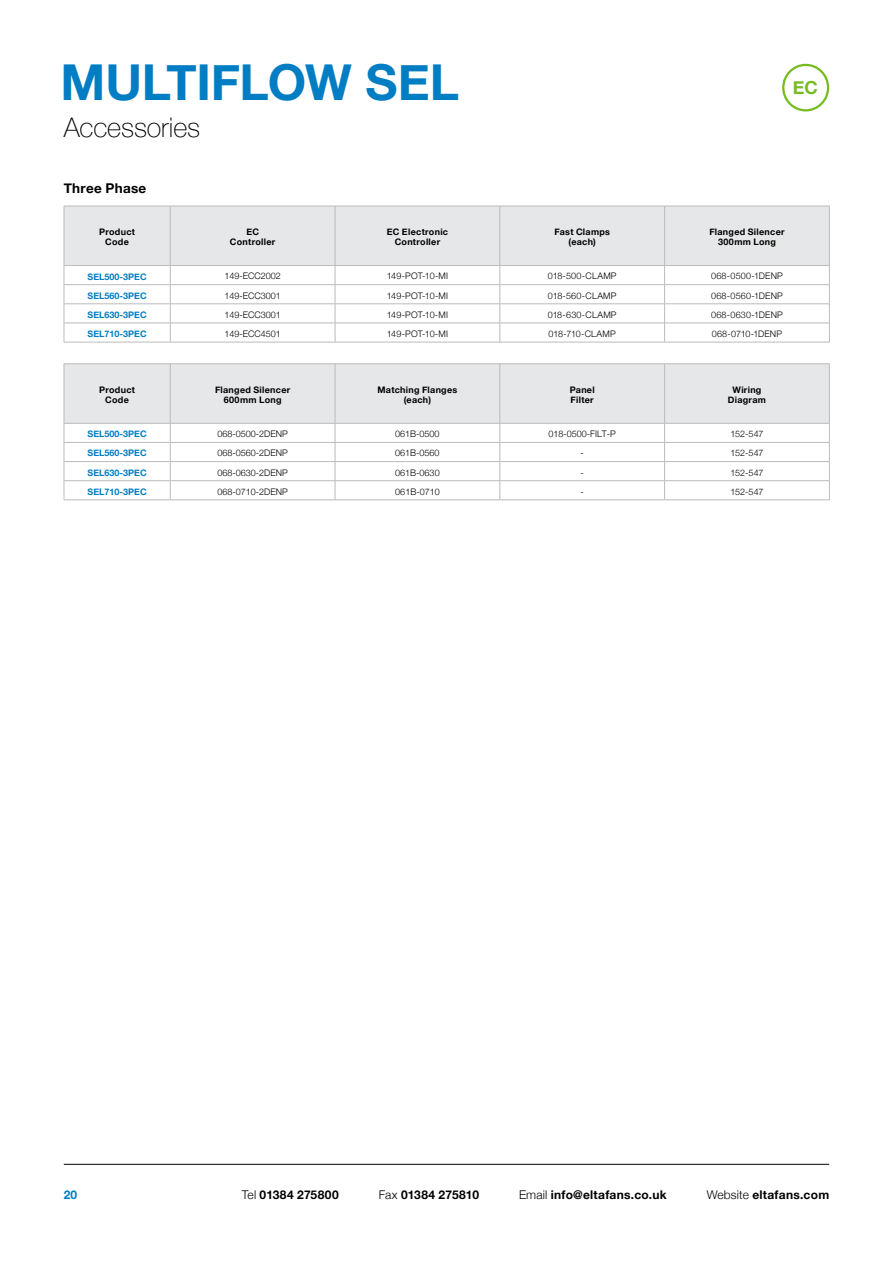
<style>
.page{position:relative;width:893px;height:1263px;background:#fff}
.page>*{position:absolute;margin:0;border:0;box-sizing:border-box;transform-origin:0 0}
.t1{font:700 49.5px "Helvetica Neue";letter-spacing:-.005em;color:#007dc3}
.t2{font:100 27px "Helvetica Neue";letter-spacing:-.005em;color:#000}
.t3{font:700 18px "Helvetica Neue";color:#76bc21}
.t4{font:700 13.5px "Helvetica Neue";letter-spacing:.02em;color:#000}
.t5{font:700 12px "Helvetica Neue";letter-spacing:.02em;color:#000}
.t6{font:700 12px "Helvetica Neue";letter-spacing:.04em;color:#000}
.t7{font:700 12px "Helvetica Neue";color:#007dc3}
.t8{font:300 9px "Helvetica Neue";color:#000}
.t9{font:700 9px/10.5px "Helvetica Neue";letter-spacing:.03em;color:#000;text-align:center}
.t10{font:700 9px "Helvetica Neue";color:#007dc3}
.t11{font:300 9px "Helvetica Neue";letter-spacing:.025em;color:#000}
.t12{font:300 9px "Helvetica Neue";letter-spacing:.02em;color:#000}
.s1{font-weight:300}
</style>
<div class="page">
<hr style="left:64px;top:1164px;width:765px;height:1px;background:#000">
<div style="left:65px;top:207px;width:764px;height:58px;background:#e6e7e8"></div>
<hr style="left:64px;top:206px;width:106px;height:1px;background:#bbb">
<hr style="left:64px;top:206px;width:1px;height:59px;background:#bbb">
<hr style="left:170px;top:206px;width:165px;height:1px;background:#bbb">
<hr style="left:170px;top:206px;width:1px;height:59px;background:#bbb">
<hr style="left:335px;top:206px;width:165px;height:1px;background:#bbb">
<hr style="left:335px;top:206px;width:1px;height:59px;background:#bbb">
<hr style="left:500px;top:206px;width:165px;height:1px;background:#bbb">
<hr style="left:500px;top:206px;width:1px;height:59px;background:#bbb">
<hr style="left:665px;top:206px;width:165px;height:1px;background:#bbb">
<hr style="left:664px;top:206px;width:1px;height:59px;background:#bbb">
<hr style="left:829px;top:206px;width:1px;height:59px;background:#bbb">
<hr style="left:64px;top:265px;width:106px;height:1px;background:#bbb">
<hr style="left:170px;top:265px;width:165px;height:1px;background:#bbb">
<hr style="left:335px;top:265px;width:165px;height:1px;background:#bbb">
<hr style="left:500px;top:265px;width:165px;height:1px;background:#bbb">
<hr style="left:665px;top:265px;width:165px;height:1px;background:#bbb">
<hr style="left:64px;top:284px;width:106px;height:1px;background:#bbb">
<hr style="left:170px;top:284px;width:165px;height:1px;background:#bbb">
<hr style="left:335px;top:284px;width:165px;height:1px;background:#bbb">
<hr style="left:500px;top:284px;width:165px;height:1px;background:#bbb">
<hr style="left:665px;top:284px;width:165px;height:1px;background:#bbb">
<hr style="left:64px;top:304px;width:106px;height:1px;background:#bbb">
<hr style="left:170px;top:304px;width:165px;height:1px;background:#bbb">
<hr style="left:335px;top:304px;width:165px;height:1px;background:#bbb">
<hr style="left:500px;top:304px;width:165px;height:1px;background:#bbb">
<hr style="left:665px;top:304px;width:165px;height:1px;background:#bbb">
<hr style="left:64px;top:323px;width:106px;height:1px;background:#bbb">
<svg style="left:64px;top:266px;width:1px;height:76px"></svg>
<hr style="left:170px;top:323px;width:165px;height:1px;background:#bbb">
<svg style="left:170px;top:266px;width:1px;height:76px"></svg>
<hr style="left:335px;top:323px;width:165px;height:1px;background:#bbb">
<svg style="left:335px;top:266px;width:1px;height:76px"></svg>
<hr style="left:500px;top:323px;width:165px;height:1px;background:#bbb">
<svg style="left:500px;top:266px;width:1px;height:76px"></svg>
<hr style="left:665px;top:323px;width:165px;height:1px;background:#bbb">
<svg style="left:664px;top:266px;width:1px;height:76px"></svg>
<svg style="left:829px;top:266px;width:1px;height:76px"></svg>
<hr style="left:64px;top:342px;width:106px;height:1px;background:#bbb">
<hr style="left:170px;top:342px;width:165px;height:1px;background:#bbb">
<hr style="left:335px;top:342px;width:165px;height:1px;background:#bbb">
<hr style="left:500px;top:342px;width:165px;height:1px;background:#bbb">
<hr style="left:665px;top:342px;width:165px;height:1px;background:#bbb">
<div style="left:65px;top:364px;width:764px;height:59px;background:#e6e7e8"></div>
<hr style="left:64px;top:363px;width:106px;height:1px;background:#bbb">
<hr style="left:64px;top:364px;width:1px;height:59px;background:#bbb">
<hr style="left:170px;top:363px;width:165px;height:1px;background:#bbb">
<hr style="left:170px;top:364px;width:1px;height:59px;background:#bbb">
<hr style="left:335px;top:363px;width:165px;height:1px;background:#bbb">
<hr style="left:335px;top:364px;width:1px;height:59px;background:#bbb">
<hr style="left:500px;top:363px;width:165px;height:1px;background:#bbb">
<hr style="left:500px;top:364px;width:1px;height:59px;background:#bbb">
<hr style="left:665px;top:363px;width:165px;height:1px;background:#bbb">
<hr style="left:664px;top:364px;width:1px;height:59px;background:#bbb">
<hr style="left:829px;top:364px;width:1px;height:59px;background:#bbb">
<hr style="left:64px;top:423px;width:106px;height:1px;background:#bbb">
<hr style="left:170px;top:423px;width:165px;height:1px;background:#bbb">
<hr style="left:335px;top:423px;width:165px;height:1px;background:#bbb">
<hr style="left:500px;top:423px;width:165px;height:1px;background:#bbb">
<hr style="left:665px;top:423px;width:165px;height:1px;background:#bbb">
<hr style="left:64px;top:442px;width:106px;height:1px;background:#bbb">
<hr style="left:170px;top:442px;width:165px;height:1px;background:#bbb">
<hr style="left:335px;top:442px;width:165px;height:1px;background:#bbb">
<hr style="left:500px;top:442px;width:165px;height:1px;background:#bbb">
<hr style="left:665px;top:442px;width:165px;height:1px;background:#bbb">
<hr style="left:64px;top:461px;width:106px;height:1px;background:#bbb">
<hr style="left:170px;top:461px;width:165px;height:1px;background:#bbb">
<hr style="left:335px;top:461px;width:165px;height:1px;background:#bbb">
<hr style="left:500px;top:461px;width:165px;height:1px;background:#bbb">
<hr style="left:665px;top:461px;width:165px;height:1px;background:#bbb">
<hr style="left:64px;top:480px;width:106px;height:1px;background:#bbb">
<svg style="left:64px;top:424px;width:1px;height:76px"></svg>
<hr style="left:170px;top:480px;width:165px;height:1px;background:#bbb">
<svg style="left:170px;top:424px;width:1px;height:76px"></svg>
<hr style="left:335px;top:480px;width:165px;height:1px;background:#bbb">
<svg style="left:335px;top:424px;width:1px;height:76px"></svg>
<hr style="left:500px;top:480px;width:165px;height:1px;background:#bbb">
<svg style="left:500px;top:424px;width:1px;height:76px"></svg>
<hr style="left:665px;top:480px;width:165px;height:1px;background:#bbb">
<svg style="left:664px;top:424px;width:1px;height:76px"></svg>
<svg style="left:829px;top:423px;width:1px;height:77px"></svg>
<hr style="left:64px;top:500px;width:106px;height:1px;background:#bbb">
<hr style="left:170px;top:500px;width:165px;height:1px;background:#bbb">
<hr style="left:335px;top:500px;width:165px;height:1px;background:#bbb">
<hr style="left:500px;top:500px;width:165px;height:1px;background:#bbb">
<hr style="left:665px;top:500px;width:165px;height:1px;background:#bbb">
<div style="left:782px;top:64px;width:47px;height:47px;border:2px solid #76bc21;border-radius:50%"></div>
<h1 class="t1" style="left:61px;top:43px;width:400px">MULTIFLOW SEL</h1>
<h2 class="t2" style="left:64px;top:107px;width:138px">Accessories</h2>
<h3 class="t3" style="left:793px;top:74px;width:26px">EC</h3>
<h3 class="t4" style="left:64px;top:177px;width:84px">Three Phase</h3>
<p class="t9" style="left:99px;top:227px;width:37px">Product<br>Code</p>
<p class="t9" style="left:230px;top:227px;width:47px">EC<br>Controller</p>
<p class="t9" style="left:387px;top:227px;width:63px">EC Electronic<br>Controller</p>
<p class="t9" style="left:554px;top:227px;width:57px">Fast Clamps (each)</p>
<p class="t9" style="left:709px;top:227px;width:77px">Flanged Silencer<br>300mm Long</p>
<p class="t10" style="left:88px;top:269px;width:61px">SEL500-3PEC</p>
<p class="t8" style="left:224px;top:269px;width:58px">149-ECC2002</p>
<p class="t8" style="left:387px;top:269px;width:63px">149-POT-10-MI</p>
<p class="t12" style="left:548px;top:269px;width:70px">018-500-CLAMP</p>
<p class="t11" style="left:711px;top:269px;width:73px">068-0500-1DENP</p>
<p class="t10" style="left:88px;top:288px;width:61px">SEL560-3PEC</p>
<p class="t8" style="left:224px;top:288px;width:58px">149-ECC3001</p>
<p class="t8" style="left:387px;top:288px;width:63px">149-POT-10-MI</p>
<p class="t12" style="left:548px;top:288px;width:70px">018-560-CLAMP</p>
<p class="t11" style="left:711px;top:288px;width:73px">068-0560-1DENP</p>
<p class="t10" style="left:87px;top:307px;width:61px">SEL630-3PEC</p>
<p class="t8" style="left:224px;top:307px;width:58px">149-ECC3001</p>
<p class="t8" style="left:387px;top:307px;width:63px">149-POT-10-MI</p>
<p class="t11" style="left:548px;top:307px;width:70px">018-630-CLAMP</p>
<p class="t11" style="left:711px;top:307px;width:73px">068-0630-1DENP</p>
<p class="t10" style="left:87px;top:327px;width:61px">SEL710-3PEC</p>
<p class="t8" style="left:224px;top:326px;width:58px">149-ECC4501</p>
<p class="t8" style="left:387px;top:326px;width:63px">149-POT-10-MI</p>
<p class="t8" style="left:549px;top:326px;width:69px">018-710-CLAMP</p>
<p class="t8" style="left:712px;top:326px;width:72px">068-0710-1DENP</p>
<p class="t9" style="left:99px;top:384px;width:37px">Product<br>Code</p>
<p class="t9" style="left:215px;top:384px;width:77px">Flanged Silencer<br>600mm Long</p>
<p class="t9" style="left:377px;top:384px;width:81px">Matching Flanges (each)</p>
<p class="t9" style="left:570px;top:384px;width:27px;text-align:left">Panel<br>Filter</p>
<p class="t9" style="left:728px;top:384px;width:40px">Wiring<br>Diagram</p>
<p class="t10" style="left:88px;top:427px;width:61px">SEL500-3PEC</p>
<p class="t8" style="left:218px;top:427px;width:72px">068-0500-2DENP</p>
<p class="t8" style="left:395px;top:427px;width:46px">061B-0500</p>
<p class="t8" style="left:549px;top:427px;width:69px">018-0500-FILT-P</p>
<p class="t8" style="left:730px;top:427px;width:34px">152-547</p>
<p class="t10" style="left:88px;top:446px;width:61px">SEL560-3PEC</p>
<p class="t8" style="left:218px;top:446px;width:72px">068-0560-2DENP</p>
<p class="t8" style="left:395px;top:446px;width:46px">061B-0560</p>
<p class="t8" style="left:581px;top:446px;width:5px">-</p>
<p class="t8" style="left:730px;top:446px;width:34px">152-547</p>
<p class="t10" style="left:88px;top:465px;width:61px">SEL630-3PEC</p>
<p class="t8" style="left:218px;top:465px;width:72px">068-0630-2DENP</p>
<p class="t8" style="left:395px;top:465px;width:46px">061B-0630</p>
<p class="t8" style="left:581px;top:465px;width:5px">-</p>
<p class="t8" style="left:731px;top:465px;width:34px">152-547</p>
<p class="t10" style="left:88px;top:484px;width:61px">SEL710-3PEC</p>
<p class="t8" style="left:218px;top:484px;width:72px">068-0710-2DENP</p>
<p class="t8" style="left:395px;top:484px;width:46px">061B-0710</p>
<p class="t8" style="left:581px;top:484px;width:5px">-</p>
<p class="t8" style="left:731px;top:484px;width:34px">152-547</p>
<h3 class="t7" style="left:64px;top:1185px;width:15px">20</h3>
<h3 class="t6" style="left:242px;top:1185px;width:98px"><span class="s1">Tel</span> 01384 275800</h3>
<h3 class="t5" style="left:379px;top:1185px;width:102px"><span class="s1">Fax</span> 01384 275810</h3>
<h3 class="t5" style="left:519px;top:1185px;width:149px"><span class="s1">Email</span> info@eltafans.co.uk</h3>
<h3 class="t5" style="left:707px;top:1185px;width:124px"><span class="s1">Website</span> eltafans.com</h3>
</div>
